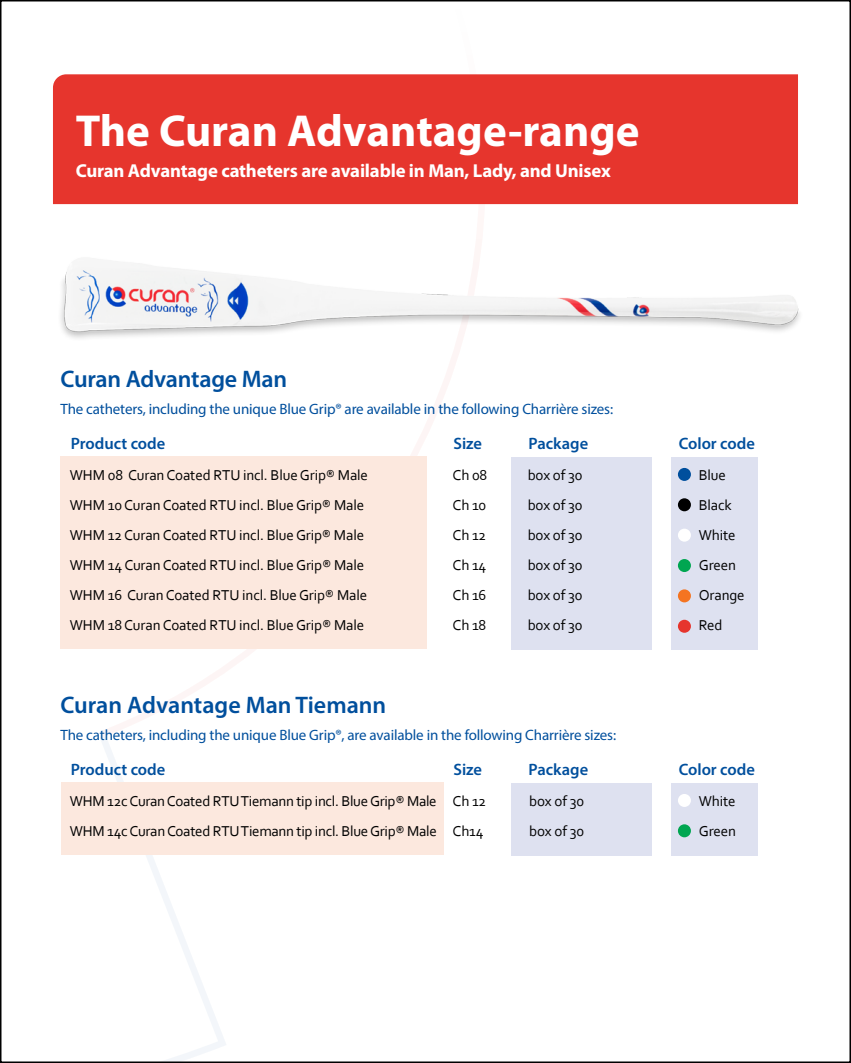
<style>
.page{position:relative;width:851px;height:1063px;background:#fff}
.page>*{position:absolute;margin:0;border:0;box-sizing:border-box;transform-origin:0 0}
.t1{font:700 45px "Myriad Pro";color:#fff}
.t2{font:600 24px "Myriad Pro";letter-spacing:-.01em;color:#004f9d}
.t3{font:700 18.75px "Myriad Pro";letter-spacing:-.01em;color:#fff}
.t4{font:600 16.5px "Myriad Pro";color:#004f9d}
.t5{font:15px "Corbel";letter-spacing:-.01em;color:#000}
.t6{font:15px "Myriad Pro";letter-spacing:-.01em;color:#004f9d}
</style>
<div class="page">
<svg style="left:102px;top:743px;width:124px;height:317px"></svg>
<div style="left:60px;top:782px;width:383px;height:73px;background:#fce8de"></div>
<div style="left:671px;top:783px;width:86px;height:72px;background:#dee1f0"></div>
<div style="left:510px;top:783px;width:141px;height:72px;background:#dee1f0"></div>
<div style="left:677px;top:794px;width:13px;height:13px;background:#fff;border-radius:50%"></div>
<div style="left:677px;top:824px;width:13px;height:13px;background:#00a651;border-radius:50%"></div>
<div style="left:60px;top:456px;width:367px;height:193px;background:#fce8de"></div>
<div style="left:671px;top:457px;width:86px;height:192px;background:#dee1f0"></div>
<div style="left:510px;top:457px;width:141px;height:192px;background:#dee1f0"></div>
<div style="left:677px;top:468px;width:13px;height:13px;background:#004f9d;border-radius:50%"></div>
<div style="left:677px;top:620px;width:13px;height:13px;background:#e6352d;border-radius:50%"></div>
<div style="left:677px;top:589px;width:13px;height:13px;background:#f47421;border-radius:50%"></div>
<div style="left:677px;top:559px;width:13px;height:13px;background:#00a651;border-radius:50%"></div>
<div style="left:677px;top:529px;width:13px;height:13px;background:#fff;border-radius:50%"></div>
<div style="left:677px;top:498px;width:13px;height:13px;background:#000;border-radius:50%"></div>
<img style="left:60px;top:263px;width:740px;height:75px">
<div style="left:53px;top:74px;width:744px;height:130px;background:#e6352d"></div>
<h1 class="t1" style="left:76px;top:106px;width:565px">The Curan Advantage-range</h1>
<p class="t3" style="left:76px;top:160px;width:536px">Curan Advantage catheters are available in Man, Lady, and Unisex</p>
<h2 class="t2" style="left:60px;top:364px;width:228px">Curan Advantage Man</h2>
<p class="t6" style="left:60px;top:400px;width:554px">The catheters, including the unique Blue Grip® are available in the following Charrière sizes:</p>
<p class="t4" style="left:71px;top:433px;width:96px">Product code</p>
<p class="t4" style="left:453px;top:433px;width:30px">Size</p>
<p class="t4" style="left:528px;top:433px;width:61px">Package</p>
<p class="t4" style="left:678px;top:433px;width:78px">Color code</p>
<p class="t5" style="left:70px;top:466px;width:299px">WHM 08 Curan Coated RTU incl. Blue Grip® Male</p>
<p class="t5" style="left:452px;top:466px;width:36px">Ch 08</p>
<p class="t5" style="left:527px;top:466px;width:56px">box of 30</p>
<p class="t5" style="left:698px;top:466px;width:29px">Blue</p>
<p class="t5" style="left:70px;top:496px;width:296px">WHM 10 Curan Coated RTU incl. Blue Grip® Male</p>
<p class="t5" style="left:452px;top:496px;width:35px">Ch 10</p>
<p class="t5" style="left:527px;top:496px;width:56px">box of 30</p>
<p class="t5" style="left:698px;top:496px;width:34px">Black</p>
<p class="t5" style="left:70px;top:526px;width:296px">WHM 12 Curan Coated RTU incl. Blue Grip® Male</p>
<p class="t5" style="left:452px;top:526px;width:35px">Ch 12</p>
<p class="t5" style="left:527px;top:526px;width:56px">box of 30</p>
<p class="t5" style="left:698px;top:526px;width:38px">White</p>
<p class="t5" style="left:70px;top:556px;width:296px">WHM 14 Curan Coated RTU incl. Blue Grip® Male</p>
<p class="t5" style="left:452px;top:556px;width:35px">Ch 14</p>
<p class="t5" style="left:527px;top:556px;width:56px">box of 30</p>
<p class="t5" style="left:698px;top:556px;width:39px">Green</p>
<p class="t5" style="left:70px;top:586px;width:299px">WHM 16 Curan Coated RTU incl. Blue Grip® Male</p>
<p class="t5" style="left:452px;top:586px;width:35px">Ch 16</p>
<p class="t5" style="left:527px;top:586px;width:56px">box of 30</p>
<p class="t5" style="left:698px;top:586px;width:47px">Orange</p>
<p class="t5" style="left:70px;top:616px;width:296px">WHM 18 Curan Coated RTU incl. Blue Grip® Male</p>
<p class="t5" style="left:452px;top:616px;width:35px">Ch 18</p>
<p class="t5" style="left:527px;top:616px;width:56px">box of 30</p>
<p class="t5" style="left:698px;top:616px;width:25px">Red</p>
<h2 class="t2" style="left:60px;top:690px;width:327px">Curan Advantage Man Tiemann</h2>
<p class="t6" style="left:60px;top:726px;width:557px">The catheters, including the unique Blue Grip®, are available in the following Charrière sizes:</p>
<p class="t4" style="left:71px;top:759px;width:96px">Product code</p>
<p class="t4" style="left:453px;top:759px;width:30px">Size</p>
<p class="t4" style="left:528px;top:759px;width:61px">Package</p>
<p class="t4" style="left:678px;top:759px;width:78px">Color code</p>
<p class="t5" style="left:70px;top:792px;width:418px">WHM 12c Curan Coated RTU Tiemann tip incl. Blue Grip® Male Ch 12</p>
<p class="t5" style="left:529px;top:792px;width:56px">box of 30</p>
<p class="t5" style="left:698px;top:792px;width:38px">White</p>
<p class="t5" style="left:70px;top:822px;width:415px">WHM 14c Curan Coated RTU Tiemann tip incl. Blue Grip® Male Ch14</p>
<p class="t5" style="left:529px;top:822px;width:56px">box of 30</p>
<p class="t5" style="left:698px;top:822px;width:39px">Green</p>
</div>
